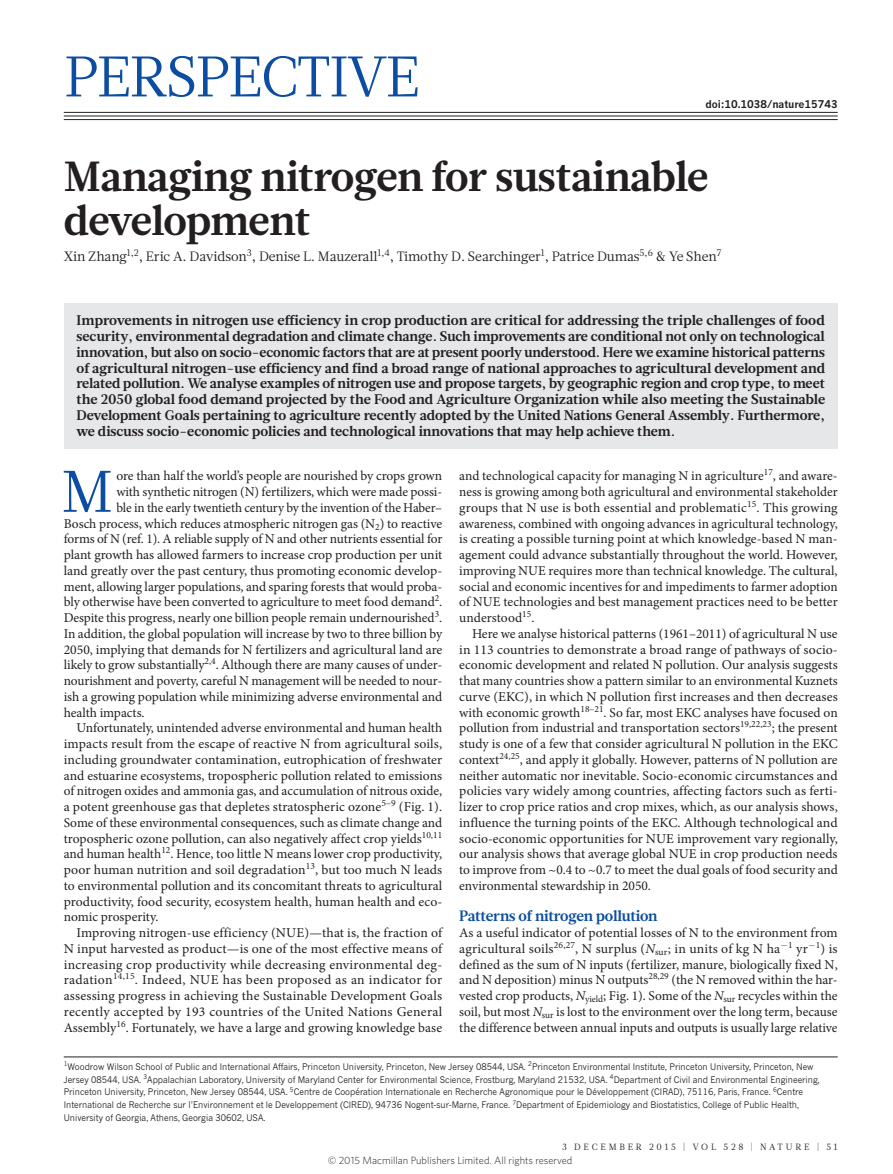
<style>
.page{position:relative;width:893px;height:1174px;background:#fff}
.page>*{position:absolute;margin:0;border:0;box-sizing:border-box;transform-origin:0 0}
.t1{font:58.5px "Glosa Math";color:#0d4da1}
.t2{font:57px "Glosa Math";letter-spacing:-.025em;color:#0d4da1}
.t3{font:700 42px/43.5px "Glosa Math";letter-spacing:-.015em;color:#231f20}
.t4{font:700 15px "Glosa Math";letter-spacing:-.015em;color:#0d4da1}
.t5{font:700 13.95px/15.8px "Glosa Math";letter-spacing:-.01em;color:#231f20;text-align:justify}
.t6{font:13.5px/15.8px "Minion Pro";color:#231f20;text-align:justify}
.t7{font:13.5px "Minion Pro";letter-spacing:.02em;color:#231f20}
.t8{font:13.5px "Glosa Math";letter-spacing:-.005em;color:#231f20}
.t9{font:13.5px "Minion Pro";letter-spacing:.025em;color:#231f20}
.t10{font:300 10.5px "Whitney";color:#231f20}
.t11{font:700 10.5px "News Gothic MT Std";letter-spacing:-.005em;color:#231f20}
.t12{font:9px/12.8px "News Gothic MT Std";color:#231f20;scale:.95 1}
.t13{font:9px "Glosa Math";letter-spacing:.305em;color:#231f20}
.s1{font-style:italic}
</style>
<div class="page">
<hr style="left:64px;top:112px;width:774px;height:1px;background:#231f20">
<hr style="left:64px;top:116px;width:774px;height:1px;background:#231f20">
<hr style="left:64px;top:119px;width:774px;height:1px;background:#231f20">
<div style="left:64px;top:303px;width:774px;height:145px;background:#e6e7e9"></div>
<hr style="left:64px;top:1056px;width:774px;height:1px;background:#231f20">
<h2 class="t2" style="left:64px;top:39px;width:357px">Perspective</h2>
<p class="t11" style="left:705px;top:98px;width:134px">doi:10.1038/nature15743</p>
<h3 class="t3" style="left:64px;top:155px;width:646px">Managing nitrogen for sustainable development</h3>
<p class="t8" style="left:64px;top:248px;width:659px">Xin Zhang<sup>1,2</sup>, Eric A. Davidson<sup>3</sup>, Denise L. M auzerall<sup>1,4</sup>, Timothy D. S earchinger<sup>1</sup>, Patrice Dumas<sup>5,6</sup> &amp; Ye Shen<sup>7</sup></p>
<p class="t5" style="left:77px;top:313px;width:750px">Improvements in nitrogen use efficiency in crop production are critical for addressing the triple challenges of food security, environmental degradation and climate change. Such improvements are conditional not only on technological innovation, but also on socio-economic factors that are at present poorly understood. Here we examine historical patterns of agricultural nitrogen-use efficiency and find a broad range of national approaches to agricultural development and related pollution. We analyse examples of nitrogen use and propose targets, by geographic region and crop type, to meet the 2050 global food demand projected by the Food and Agriculture Organization while also meeting the Sustainable Development Goals pertaining to agriculture recently adopted by the United Nations General Assembly. Furthermore, we discuss socio-economic policies and technological innovations that may help achieve them.</p>
<h1 class="t1" style="left:61px;top:453px;width:48px">M</h1>
<p class="t6" style="left:116px;top:468px;width:327px">ore than half the world’s people are nourished by crops grown</p>
<p class="t6" style="left:116px;top:484px;width:327px">with synthetic nitrogen (N) fertilizers, which were made possi-</p>
<p class="t6" style="left:116px;top:499px;width:327px">ble in the early twentieth century by the invention of the Haber–</p>
<p class="t6" style="left:64px;top:515px;width:380px">Bosch process, which reduces atmospheric nitrogen gas (N<sub>2</sub>) to reactive</p>
<p class="t6" style="left:64px;top:531px;width:380px">forms of N (ref. 1). A reliable supply of N and other nutrients essential for</p>
<p class="t6" style="left:64px;top:547px;width:380px">plant growth has allowed farmers to increase crop production per unit</p>
<p class="t6" style="left:64px;top:562px;width:380px">land greatly over the past century, thus promoting economic develop-</p>
<p class="t6" style="left:64px;top:578px;width:380px">ment, allowing larger populations, and sparing forests that would proba-</p>
<p class="t6" style="left:64px;top:594px;width:380px">bly otherwise have been converted to agriculture to meet food demand<sup>2</sup>.</p>
<p class="t6" style="left:64px;top:610px;width:380px">Despite this progress, nearly one billion people remain undernourished<sup>3</sup>.</p>
<p class="t6" style="left:64px;top:625px;width:380px">In addition, the global population will increase by two to three billion by</p>
<p class="t6" style="left:64px;top:641px;width:380px">2050, implying that demands for N fertilizers and agricultural land are</p>
<p class="t6" style="left:64px;top:657px;width:380px">likely to grow substantially<sup>2,4</sup>. Although there are many causes of under-</p>
<p class="t6" style="left:64px;top:673px;width:380px">nourishment and poverty, careful N management will be needed to nour-</p>
<p class="t6" style="left:64px;top:688px;width:380px">ish a growing population while minimizing adverse environmental and</p>
<p class="t6" style="left:64px;top:704px;width:82px">health impacts.</p>
<p class="t6" style="left:77px;top:720px;width:367px">Unfortunately, unintended adverse environmental and human health</p>
<p class="t6" style="left:64px;top:736px;width:380px">impacts result from the escape of reactive N from agricultural soils,</p>
<p class="t6" style="left:64px;top:751px;width:380px">including groundwater contamination, eutrophication of freshwater</p>
<p class="t6" style="left:64px;top:767px;width:380px">and estuarine ecosystems, tropospheric pollution related to emissions</p>
<p class="t6" style="left:64px;top:783px;width:380px">of nitrogen oxides and ammonia gas, and accumulation of nitrous oxide,</p>
<p class="t6" style="left:64px;top:799px;width:380px">a potent greenhouse gas that depletes stratospheric ozone<sup>5–9</sup> (Fig. 1).</p>
<p class="t6" style="left:64px;top:814px;width:380px">Some of these environmental consequences, such as climate change and</p>
<p class="t6" style="left:64px;top:830px;width:380px">tropospheric ozone pollution, can also negatively affect crop yields<sup>10,11</sup></p>
<p class="t6" style="left:64px;top:846px;width:380px">and human health<sup>12</sup>. Hence, too little N means lower crop productivity,</p>
<p class="t6" style="left:64px;top:862px;width:380px">poor human nutrition and soil degradation<sup>13</sup>, but too much N leads</p>
<p class="t6" style="left:64px;top:877px;width:380px">to environmental pollution and its concomitant threats to agricultural</p>
<p class="t6" style="left:64px;top:893px;width:380px">productivity, food security, ecosystem health, human health and eco-</p>
<p class="t6" style="left:64px;top:909px;width:96px">nomic prosperity.</p>
<p class="t6" style="left:77px;top:925px;width:367px">Improving nitrogen-use efficiency (NUE)—that is, the fraction of</p>
<p class="t6" style="left:64px;top:940px;width:380px">N input harvested as product—is one of the most effective means of</p>
<p class="t7" style="left:64px;top:955px;width:380px">increasing crop productivity while decreasing environmental deg-</p>
<p class="t9" style="left:64px;top:971px;width:380px">radation<sup>14,15</sup>. Indeed, NUE has been proposed as an indicator for</p>
<p class="t6" style="left:64px;top:988px;width:380px">assessing progress in achieving the Sustainable Development Goals</p>
<p class="t7" style="left:64px;top:1002px;width:380px">recently accepted by 193 countries of the United Nations General</p>
<p class="t6" style="left:64px;top:1019px;width:380px">Assembly<sup>16</sup>. Fortunately, we have a large and growing knowledge base</p>
<p class="t6" style="left:459px;top:468px;width:380px">and technological capacity for managing N in agriculture<sup>17</sup>, and aware&shy;ness is growing among both agricultural and environmental stakeholder groups that N use is both essential and problematic<sup>15</sup>. This growing awareness, combined with ongoing advances in agricultural technology, is creating a possible turning point at which knowledge-based N man&shy;agement could advance substantially throughout the world. However, improving NUE requires more than technical knowledge. The cultural, social and economic incentives for and impediments to farmer adoption of NUE technologies and best management practices need to be better understood<sup>15</sup>.</p>
<p class="t6" style="left:459px;top:625px;width:380px;text-indent:13px">Here we analyse historical patterns (1961–2011) of agricultural N use in 113 countries to demonstrate a broad range of pathways of socio&shy;economic development and related N pollution. Our analysis suggests that many countries show a pattern similar to an environmental Kuznets curve (EKC), in which N pollution first increases and then decreases with economic growth<sup>18–21</sup>. So far, most EKC analyses have focused on pollution from industrial and transportation sectors<sup>19,22,23</sup>; the present study is one of a few that consider agricultural N pollution in the EKC context<sup>24,25</sup>, and apply it globally. However, patterns of N pollution are neither automatic nor inevitable. Socio-economic circumstances and policies vary widely among countries, affecting factors such as ferti&shy;lizer to crop price ratios and crop mixes, which, as our analysis shows, influence the turning points of the EKC. Although technological and socio-economic opportunities for NUE improvement vary regionally, our analysis shows that average global NUE in crop production needs to improve from ~0.4 to ~0.7 to meet the dual goals of food security and environmental stewardship in 2050.</p>
<p class="t4" style="left:459px;top:906px;width:200px">Patterns of nitrogen pollution</p>
<p class="t6" style="left:459px;top:925px;width:380px">As a useful indicator of potential losses of N to the environment from agricultural soils<sup>26,27</sup>, N surplus (<span class="s1">N</span><sub>sur</sub>; in units of kg N ha−<sup>1</sup> yr−<sup>1</sup>) is defined as the sum of N inputs (fertilizer, manure, biologically fixed N, and N deposition) minus N outputs<sup>28,29</sup> (the N removed within the har&shy;vested crop products, <span class="s1">N</span><sub>yield</sub>; Fig. 1). Some of the <span class="s1">N</span><sub>sur</sub> recycles within the soil, but most <span class="s1">N</span><sub>sur</sub> is lost to the environment over the long term, because the difference between annual inputs and outputs is usually large relative</p>
<p class="t12" style="left:64px;top:1060px;width:797px"><sup>1</sup>Woodrow Wilson School of Public and International Affairs, Princeton University, Princeton, New Jersey 08544, USA. <sup>2</sup>Princeton Environmental Institute, Princeton University, Princeton, New Jersey 08544, USA. <sup>3</sup>Appalachian Laboratory, University of Maryland Center for Environmental Science, Frostburg, Maryland 21532, USA. <sup>4</sup>Department of Civil and Environmental Engineering, Princeton University, Princeton, New Jersey 08544, USA. <sup>5</sup>Centre de Coopération Internationale en Recherche Agronomique pour le Développement (CIRAD), 75116, Paris, France. <sup>6</sup>Centre International de Recherche sur l’Environnement et le Developpement (CIRED), 94736 Nogent-sur-Marne, France. <sup>7</sup>Department of Epidemiology and Biostatistics, College of Public Health, University of Georgia, Athens, Georgia 30602, USA.</p>
<p class="t10" style="left:328px;top:1153px;width:246px">© 2015 Macmillan Publishers Limited. All rights reserved</p>
<p class="t13" style="left:562px;top:1141px;width:242px">3 December 2015 | VOL 528 | NATURE</p>
<p class="t13" style="left:817px;top:1141px;width:22px">| 5 1</p>
</div>
